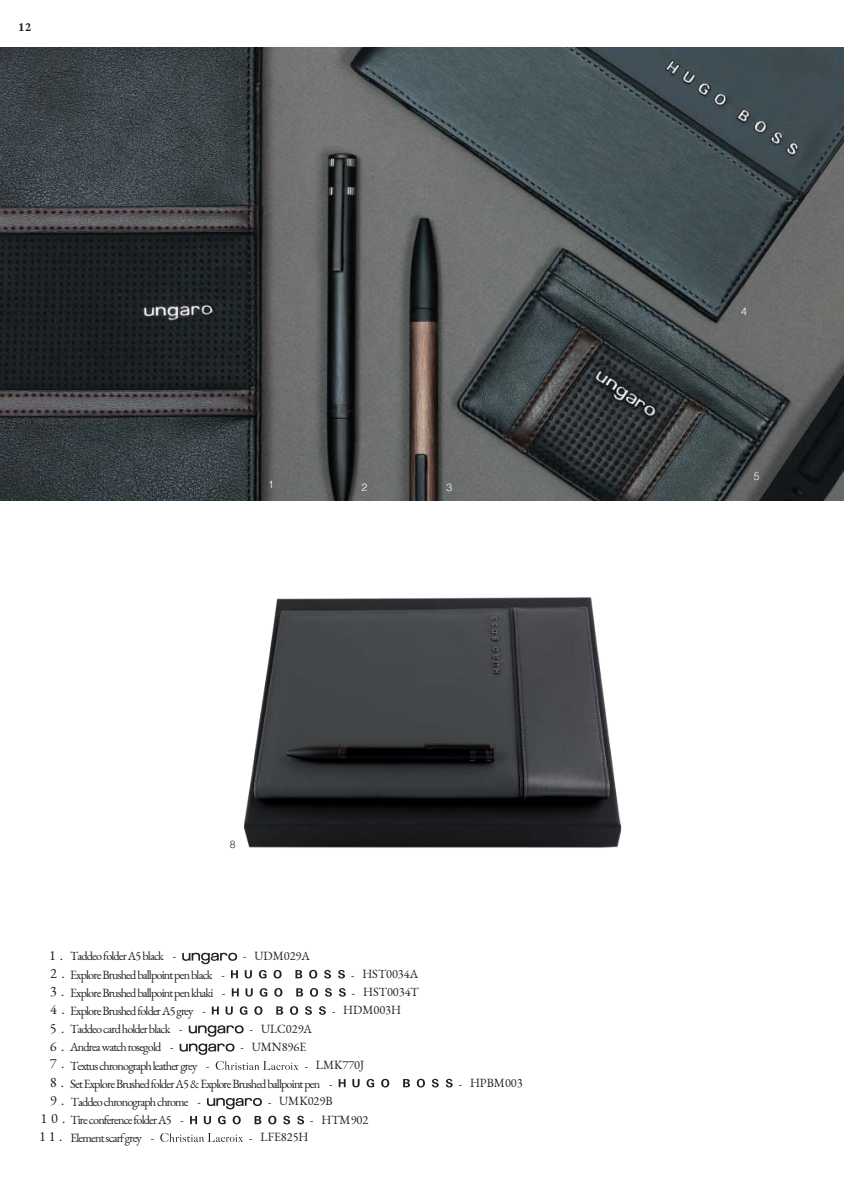
<style>
.page{position:relative;width:844px;height:1191px;background:#fff}
.page>*{position:absolute;margin:0;border:0;box-sizing:border-box;transform-origin:0 0}
.t1{font:12.25px "EB Garamond";letter-spacing:-.07em;color:#231f20}
.t2{font:12.25px "EB Garamond";color:#231f20}
.t3{font:700 12.25px "EB Garamond";color:#231f20}
.t4{font:300 10.5px "Helvetica";color:#fff}
.t5{font:300 10.5px "Helvetica";color:#231f20}
.s1{font-size:14px}
</style>
<div class="page">
<img style="left:243px;top:597px;width:379px;height:251px">
<img style="left:0;top:47px;width:843px;height:454px">
<svg style="left:212px;top:1006px;width:7px;height:8px"></svg>
<svg style="left:225px;top:1006px;width:8px;height:8px"></svg>
<svg style="left:240px;top:1006px;width:7px;height:8px"></svg>
<svg style="left:305px;top:1006px;width:7px;height:8px"></svg>
<svg style="left:319px;top:1006px;width:7px;height:8px"></svg>
<svg style="left:254px;top:1006px;width:8px;height:8px"></svg>
<svg style="left:276px;top:1006px;width:7px;height:8px"></svg>
<svg style="left:290px;top:1006px;width:8px;height:9px"></svg>
<svg style="left:182px;top:952px;width:55px;height:12px"></svg>
<svg style="left:189px;top:1025px;width:54px;height:11px"></svg>
<svg style="left:231px;top:970px;width:7px;height:8px"></svg>
<svg style="left:245px;top:970px;width:7px;height:8px"></svg>
<svg style="left:259px;top:970px;width:7px;height:8px"></svg>
<svg style="left:324px;top:970px;width:7px;height:8px"></svg>
<svg style="left:338px;top:970px;width:7px;height:8px"></svg>
<svg style="left:273px;top:970px;width:8px;height:8px"></svg>
<svg style="left:295px;top:970px;width:7px;height:8px"></svg>
<svg style="left:309px;top:970px;width:8px;height:8px"></svg>
<svg style="left:232px;top:988px;width:7px;height:8px"></svg>
<svg style="left:245px;top:988px;width:8px;height:8px"></svg>
<svg style="left:259px;top:988px;width:8px;height:8px"></svg>
<svg style="left:325px;top:988px;width:7px;height:8px"></svg>
<svg style="left:339px;top:988px;width:7px;height:8px"></svg>
<svg style="left:274px;top:988px;width:8px;height:8px"></svg>
<svg style="left:296px;top:988px;width:7px;height:8px"></svg>
<svg style="left:310px;top:988px;width:8px;height:8px"></svg>
<svg style="left:338px;top:1079px;width:7px;height:8px"></svg>
<svg style="left:352px;top:1079px;width:7px;height:8px"></svg>
<svg style="left:366px;top:1079px;width:8px;height:8px"></svg>
<svg style="left:432px;top:1078px;width:6px;height:9px"></svg>
<svg style="left:445px;top:1078px;width:7px;height:9px"></svg>
<svg style="left:381px;top:1078px;width:8px;height:9px"></svg>
<svg style="left:403px;top:1079px;width:7px;height:8px"></svg>
<svg style="left:416px;top:1078px;width:9px;height:9px"></svg>
<svg style="left:179px;top:1043px;width:55px;height:12px"></svg>
<svg style="left:207px;top:1098px;width:55px;height:11px"></svg>
<svg style="left:160px;top:1133px;width:83px;height:9px"></svg>
<svg style="left:216px;top:1061px;width:82px;height:9px"></svg>
<svg style="left:190px;top:1116px;width:7px;height:8px"></svg>
<svg style="left:204px;top:1116px;width:7px;height:8px"></svg>
<svg style="left:218px;top:1115px;width:7px;height:9px"></svg>
<svg style="left:283px;top:1115px;width:7px;height:9px"></svg>
<svg style="left:297px;top:1115px;width:7px;height:9px"></svg>
<svg style="left:232px;top:1115px;width:9px;height:9px"></svg>
<svg style="left:254px;top:1116px;width:7px;height:8px"></svg>
<svg style="left:268px;top:1115px;width:8px;height:9px"></svg>
<p class="t3" style="left:18px;top:20px;width:15px">12</p>
<p class="t4" style="left:268px;top:478px;width:7px">1</p>
<p class="t4" style="left:361px;top:481px;width:7px">2</p>
<p class="t4" style="left:446px;top:481px;width:7px">3</p>
<p class="t5" style="left:230px;top:837px;width:7px">8</p>
<p class="t1" style="left:50px;top:951px;width:127px"><span class="s1">1 .</span> Taddeo folder A5 black -</p>
<p class="t2" style="left:243px;top:951px;width:68px">- UDM029A</p>
<p class="t1" style="left:50px;top:970px;width:176px"><span class="s1">2 .</span> Explore Brushed ballpoint pen black -</p>
<p class="t2" style="left:351px;top:969px;width:69px">- HST0034A</p>
<p class="t1" style="left:50px;top:988px;width:177px"><span class="s1">3 .</span> Explore Brushed ballpoint pen khaki -</p>
<p class="t2" style="left:352px;top:987px;width:68px">- HST0034T</p>
<p class="t1" style="left:50px;top:1006px;width:157px"><span class="s1">4 .</span> Explore Brushed folder A5 grey -</p>
<p class="t2" style="left:332px;top:1005px;width:70px">- HDM003H</p>
<p class="t1" style="left:50px;top:1024px;width:134px"><span class="s1">5 .</span> Taddeo card holder black -</p>
<p class="t2" style="left:250px;top:1024px;width:64px">- ULC029A</p>
<p class="t1" style="left:50px;top:1042px;width:125px"><span class="s1">6 .</span> Andrea watch rosegold -</p>
<p class="t2" style="left:240px;top:1042px;width:67px">- UMN896E</p>
<p class="t1" style="left:50px;top:1061px;width:161px"><span class="s1">7 .</span> Textus chronograph leather grey -</p>
<p class="t2" style="left:304px;top:1060px;width:61px">- LMK770J</p>
<p class="t1" style="left:50px;top:1078px;width:284px"><span class="s1">8 .</span> Set Explore Brushed folder A5 &amp; Explore Brushed ballpoint pen -</p>
<p class="t2" style="left:458px;top:1078px;width:65px">- HPBM003</p>
<p class="t1" style="left:50px;top:1097px;width:152px"><span class="s1">9 .</span> Taddeo chronograph chrome -</p>
<p class="t2" style="left:268px;top:1096px;width:66px">- UMK029B</p>
<p class="t1" style="left:40px;top:1133px;width:115px"><span class="s1">1 1 .</span> Element scarf grey -</p>
<p class="t2" style="left:249px;top:1132px;width:61px">- LFE825H</p>
<p class="t1" style="left:41px;top:1115px;width:144px"><span class="s1">1 0 .</span> Tire conference folder A5 -</p>
<p class="t1" style="left:310px;top:1115px;width:60px">- HTM902</p>
<p class="t4" style="left:740px;top:305px;width:7px">4</p>
<p class="t4" style="left:753px;top:470px;width:7px">5</p>
</div>
